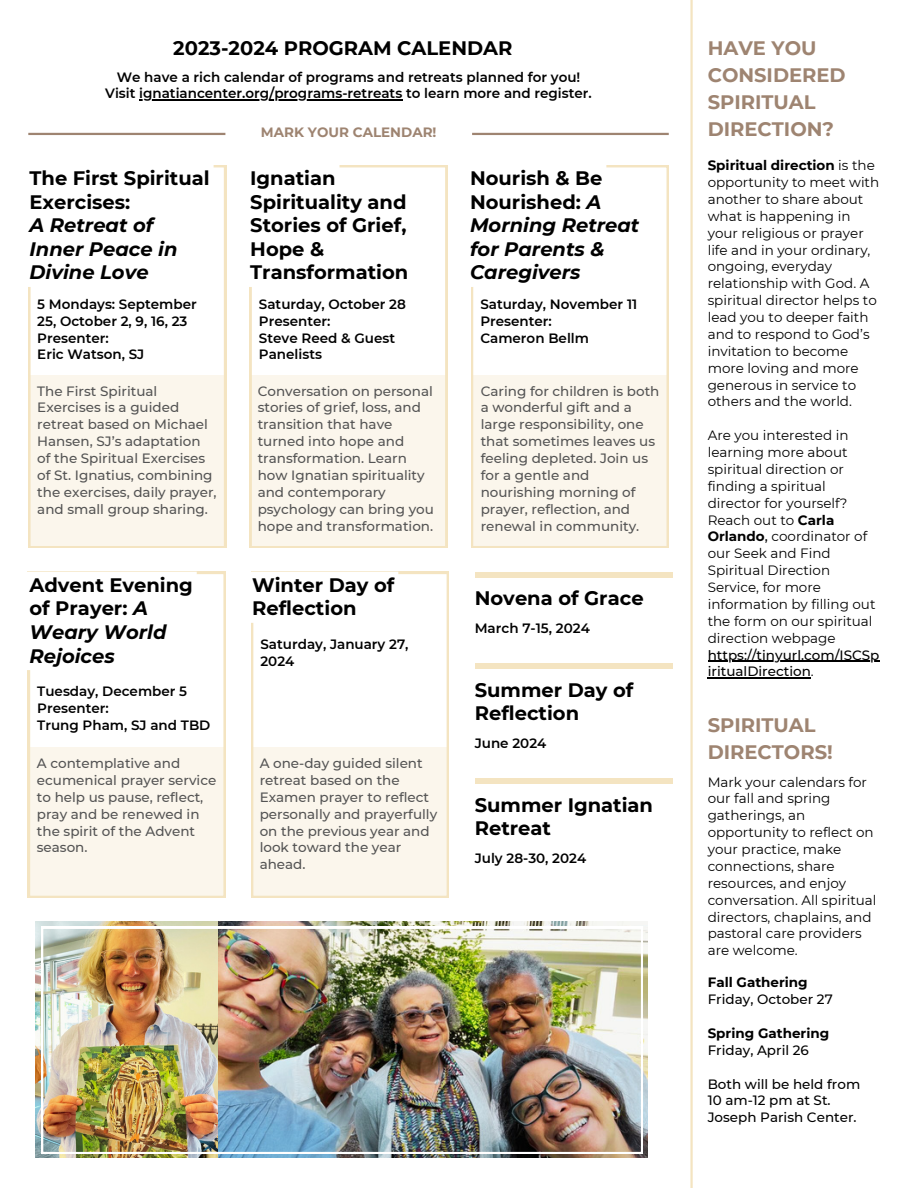
<style>
.page{position:relative;width:918px;height:1188px;background:#fff}
.page>*{position:absolute;margin:0;border:0;box-sizing:border-box;transform-origin:0 0}
.t1{font:700 19.5px/23.7px "Montserrat";color:#000}
.t2{font:italic 700 19.5px/23.7px "Montserrat";color:#000}
.t3{font:700 19.5px/27px "Montserrat";color:#9e8471}
.t4{font:13.5px/16.8px "Montserrat";color:#000}
.t5{font:500 13.5px/16.8px "Montserrat";color:#545454}
.t6{font:600 13.5px/16.8px "Montserrat";color:#000}
.t7{font:500 13.5px/16.8px "Montserrat";color:#000}
.t8{font:700 13.5px "Montserrat";color:#000}
.t9{font:700 13.5px "Montserrat";color:#9e8471}
.s1{font-style:italic}
.s2{font-style:normal}
.s3{font-weight:700}
.s4{font-weight:500}
</style>
<div class="page">
<svg style="left:28px;top:165px;width:198px;height:210px"></svg>
<div style="left:28px;top:375px;width:198px;height:173px;background:#fbf6ec"></div>
<svg style="left:28px;top:165px;width:186px;height:122px"></svg>
<svg style="left:251px;top:572px;width:198px;height:176px"></svg>
<div style="left:251px;top:748px;width:198px;height:150px;background:#fbf6ec"></div>
<svg style="left:251px;top:572px;width:147px;height:51px"></svg>
<div style="left:475px;top:572px;width:198px;height:6px;background:#f4e4c1"></div>
<div style="left:475px;top:663px;width:198px;height:6px;background:#f4e4c1"></div>
<div style="left:475px;top:778px;width:198px;height:6px;background:#f4e4c1"></div>
<svg style="left:250px;top:165px;width:197px;height:210px"></svg>
<div style="left:249px;top:375px;width:198px;height:173px;background:#fbf6ec"></div>
<svg style="left:250px;top:165px;width:162px;height:122px"></svg>
<svg style="left:28px;top:572px;width:198px;height:176px"></svg>
<div style="left:28px;top:748px;width:198px;height:150px;background:#fbf6ec"></div>
<svg style="left:28px;top:572px;width:169px;height:98px"></svg>
<svg style="left:471px;top:165px;width:198px;height:383px"></svg>
<svg style="left:471px;top:165px;width:172px;height:122px"></svg>
<img style="left:35px;top:921px;width:612px;height:236px">
<img style="left:41px;top:927px;width:602px;height:227px">
<hr style="left:690px;top:0;width:3px;height:1188px;background:#f4e4c1">
<hr style="left:472px;top:133px;width:197px;height:2px;background:#9e8471">
<hr style="left:28px;top:133px;width:197px;height:2px;background:#9e8471">
<hr style="left:139px;top:100px;width:263px;height:1px;background:#000">
<hr style="left:708px;top:661px;width:171px;height:1px;background:#000">
<hr style="left:708px;top:678px;width:103px;height:1px;background:#000">
<p class="t1" style="left:173px;top:36px;width:341px">2023-2024 PROGRAM CALENDAR</p>
<p class="t6" style="left:117px;top:68px;width:465px">We have a rich calendar of programs and retreats planned for you!</p>
<p class="t6" style="left:105px;top:85px;width:488px">Visit ignatiancenter.org/programs-retreats to learn more and register.</p>
<p class="t1" style="left:29px;top:166px;width:182px">The First Spiritual<br>Exercises:</p>
<p class="t2" style="left:29px;top:213px;width:150px">A Retreat of<br>Inner Peace in<br>Divine Love</p>
<p class="t6" style="left:37px;top:296px;width:161px">5 Mondays: September<br>25, October 2, 9, 16, 23</p>
<p class="t6" style="left:37px;top:329px;width:73px">Presenter:</p>
<p class="t6" style="left:37px;top:346px;width:109px">Eric Watson, SJ</p>
<p class="t5" style="left:37px;top:382px;width:172px">The First Spiritual<br>Exercises is a guided retreat based on Michael<br>Hansen, SJ’s adaptation</p>
<p class="t5" style="left:37px;top:450px;width:181px">of the Spiritual Exercises of St. Ignatius, combining the exercises, daily prayer, and small group sharing.</p>
<p class="t1" style="left:29px;top:573px;width:165px">Advent Evening of Prayer: <span class="s1">A<br>Weary World<br>Rejoices</span></p>
<p class="t6" style="left:37px;top:683px;width:151px">Tuesday, December 5</p>
<p class="t6" style="left:37px;top:700px;width:73px">Presenter:</p>
<p class="t6" style="left:37px;top:717px;width:175px">Trung Pham, SJ and TBD</p>
<p class="t5" style="left:37px;top:755px;width:181px">A contemplative and ecumenical prayer service to help us pause, reflect, pray and be renewed in the spirit of the Advent season.</p>
<p class="t9" style="left:261px;top:124px;width:177px">MARK YOUR CALENDAR!</p>
<p class="t1" style="left:250px;top:166px;width:160px">Ignatian<br>Spirituality and<br>Stories of Grief,<br>Hope &amp;<br>Transformation</p>
<p class="t6" style="left:259px;top:296px;width:148px">Saturday, October 28</p>
<p class="t6" style="left:259px;top:313px;width:73px">Presenter:</p>
<p class="t6" style="left:259px;top:329px;width:138px">Steve Reed &amp; Guest<br>Panelists</p>
<p class="t5" style="left:258px;top:382px;width:178px">Conversation on personal stories of grief, loss, and transition that have turned into hope and transformation. Learn how Ignatian spirituality and contemporary psychology can bring you hope and transformation.</p>
<p class="t1" style="left:252px;top:573px;width:144px">Winter Day of<br>Reflection</p>
<p class="t6" style="left:260px;top:636px;width:150px">Saturday, January 27,<br>2024</p>
<p class="t5" style="left:260px;top:755px;width:179px">A one-day guided silent retreat based on the<br>Examen prayer to reflect personally and prayerfully on the previous year and look toward the year ahead.</p>
<p class="t2" style="left:470px;top:166px;width:171px"><span class="s2">Nourish &amp; Be<br>Nourished:</span> A<br>Morning Retreat for Parents &amp;<br>Caregivers</p>
<p class="t6" style="left:480px;top:296px;width:158px">Saturday, November 11</p>
<p class="t6" style="left:480px;top:313px;width:73px">Presenter:</p>
<p class="t6" style="left:480px;top:329px;width:110px">Cameron Bellm</p>
<p class="t5" style="left:481px;top:382px;width:180px">Caring for children is both a wonderful gift and a large responsibility, one that sometimes leaves us feeling depleted. Join us for a gentle and nourishing morning of prayer, reflection, and renewal in community.</p>
<p class="t1" style="left:475px;top:586px;width:170px">Novena of Grace</p>
<p class="t6" style="left:475px;top:619px;width:117px">March 7-15, 2024</p>
<p class="t1" style="left:475px;top:678px;width:160px">Summer Day of<br>Reflection</p>
<p class="t6" style="left:475px;top:734px;width:73px">June 2024</p>
<p class="t1" style="left:475px;top:793px;width:180px">Summer Ignatian<br>Retreat</p>
<p class="t6" style="left:475px;top:849px;width:113px">July 28-30, 2024</p>
<p class="t3" style="left:708px;top:35px;width:140px">HAVE YOU<br>CONSIDERED<br>SPIRITUAL<br>DIRECTION?</p>
<p class="t4" style="left:708px;top:157px;width:173px"><span class="s3">Spiritual direction</span> is the opportunity to meet with another to share about what is happening in your religious or prayer life and in your ordinary, ongoing, everyday relationship with God. A spiritual director helps to lead you to deeper faith and to respond to God’s invitation to become more loving and more generous in service to others and the world.</p>
<p class="t4" style="left:708px;top:427px;width:142px">Are you interested in learning more about spiritual direction or finding a spiritual</p>
<p class="t4" style="left:708px;top:494px;width:173px">director for yourself?<br>Reach out to <span class="s3">Carla<br>Orlando</span><span class="s4">,</span> coordinator of our Seek and Find<br>Spiritual Direction<br>Service, for more information by filling out the form on our spiritual direction webpage <span class="s4">https://tinyurl.com/ISCSp iritualDirection</span>.</p>
<p class="t3" style="left:708px;top:711px;width:109px">SPIRITUAL</p>
<p class="t3" style="left:708px;top:738px;width:127px">DIRECTORS!</p>
<p class="t4" style="left:708px;top:773px;width:161px">Mark your calendars for our fall and spring gatherings, an</p>
<p class="t4" style="left:708px;top:824px;width:170px">opportunity to reflect on your practice, make connections, share resources, and enjoy conversation. All spiritual directors, chaplains, and pastoral care providers are welcome.</p>
<p class="t8" style="left:708px;top:974px;width:102px">Fall Gathering</p>
<p class="t7" style="left:708px;top:991px;width:127px">Friday, October 27</p>
<p class="t8" style="left:708px;top:1025px;width:123px">Spring Gathering</p>
<p class="t7" style="left:708px;top:1042px;width:103px">Friday, April 26</p>
<p class="t7" style="left:708px;top:1075px;width:154px">Both will be held from</p>
<p class="t7" style="left:708px;top:1092px;width:150px">10 am-12 pm at St.<br>Joseph Parish Center.</p>
</div>
